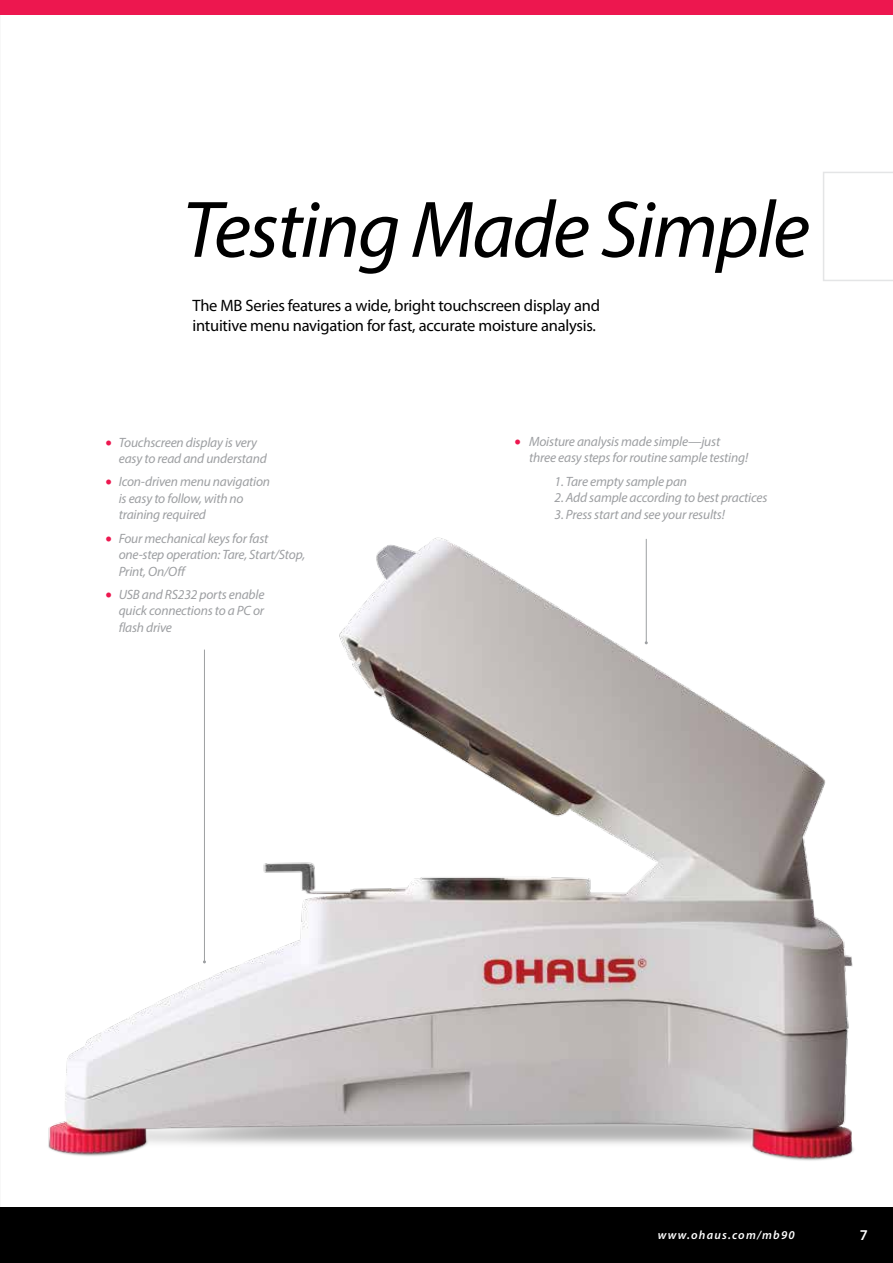
<style>
.page{position:relative;width:893px;height:1263px;background:#fff}
.page>*{position:absolute;margin:0;border:0;box-sizing:border-box;transform-origin:0 0}
.t1{font:italic 81px "Myriad Pro";letter-spacing:-.025em;color:#000}
.t2{font:16.5px/19.8px "Myriad Pro";letter-spacing:-.015em;color:#000}
.t3{font:600 15px "Myriad Pro";color:#fff}
.t4{font:italic 13.5px/16.5px "Myriad Pro";letter-spacing:-.015em;color:#9d9fa2}
.t5{font:italic 600 12px "Myriad Pro";letter-spacing:.1em;color:#fff}
.s1{font-family:"Minion Pro";font-weight:700;font-style:normal;font-size:18px;color:#ed174f}
</style>
<div class="page">
<img style="left:0;top:537px;width:893px;height:671px">
<img style="left:0;top:8px;width:1px;height:819px">
<hr style="left:204px;top:650px;width:1px;height:312px;background:#9d9fa2">
<hr style="left:646px;top:539px;width:1px;height:104px;background:#9d9fa2">
<svg style="left:823px;top:172px;width:70px;height:109px"></svg>
<div style="left:0;top:1208px;width:893px;height:55px;background:#000"></div>
<div style="left:0;top:0;width:893px;height:15px;background:#ed174f"></div>
<h1 class="t1" style="left:182px;top:180px;width:629px">Testing Made Simple</h1>
<p class="t2" style="left:193px;top:296px;width:409px">The MB Series features a wide, bright touchscreen display and intuitive menu navigation for fast, accurate moisture analysis.</p>
<p class="t4" style="left:119px;top:433px;width:150px;text-indent:-13px"><span class="s1">•</span> Touchscreen display is very easy to read and understand</p>
<p class="t4" style="left:119px;top:473px;width:153px;text-indent:-13px"><span class="s1">•</span> Icon-driven menu navigation is easy to follow, with no training required</p>
<p class="t4" style="left:119px;top:529px;width:188px;text-indent:-13px"><span class="s1">•</span> Four mechanical keys for fast one-step operation: Tare, Start/Stop,<br>Print, On/Off</p>
<p class="t4" style="left:119px;top:586px;width:147px;text-align:justify;text-indent:-13px"><span class="s1">•</span> USB and RS232 ports enable quick connections to a PC or flash drive</p>
<p class="t4" style="left:529px;top:433px;width:221px;text-indent:-15px"><span class="s1">•</span> Moisture analysis made simple—just three easy steps for routine sample testing!</p>
<p class="t4" style="left:555px;top:473px;width:134px">1. Tare empty sample pan</p>
<p class="t4" style="left:555px;top:489px;width:214px">2. Add sample according to best practices</p>
<p class="t4" style="left:555px;top:506px;width:172px">3. Press start and see your results!</p>
<p class="t5" style="left:658px;top:1227px;width:138px">www.ohaus.com/mb90</p>
<p class="t3" style="left:860px;top:1225px;width:10px">7</p>
</div>
